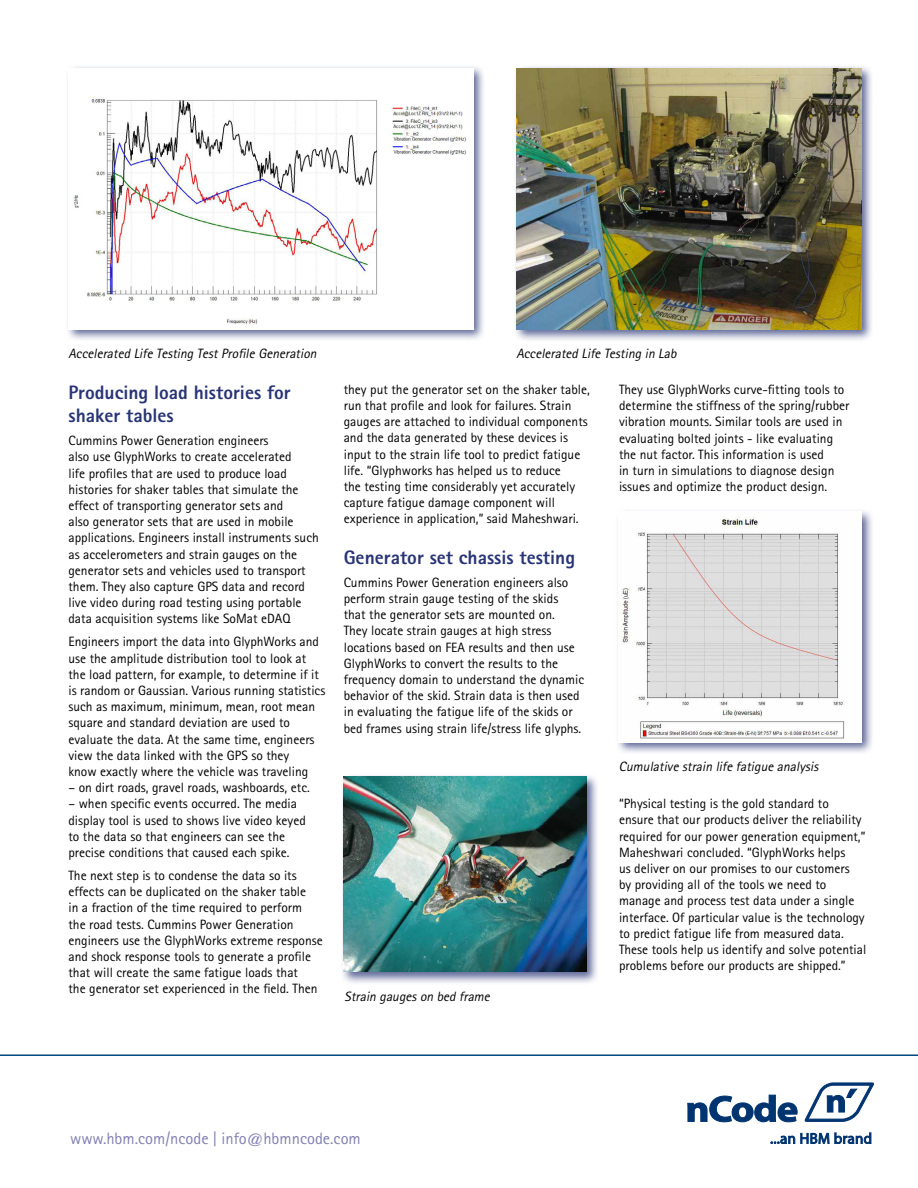
<style>
.page{position:relative;width:918px;height:1188px;background:#fff}
.page>*{position:absolute;margin:0;border:0;box-sizing:border-box;transform-origin:0 0}
.t1{font:700 expanded 19.5px/23.4px "HBM Rotis Sans Serif";color:#283475}
.t2{font:16.5px "HBM Rotis Sans Serif";color:#8080b3}
.t3{font:13.5px/16.2px "HBM Rotis Sans Serif";color:#000}
.t4{font:italic 13.5px "HBM Rotis Sans Serif";color:#000}
</style>
<div class="page">
<hr style="left:0;top:1054px;width:918px;height:2px;background:#00467f">
<svg style="left:688px;top:1095px;width:109px;height:27px"></svg>
<svg style="left:805px;top:1083px;width:69px;height:39px"></svg>
<svg style="left:771px;top:1132px;width:100px;height:12px"></svg>
<div style="left:340px;top:773px;width:259px;height:212px;background:#283475;opacity:.75"></div>
<img style="left:344px;top:777px;width:242px;height:195px">
<div style="left:615px;top:508px;width:259px;height:247px;background:#283475;opacity:.75"></div>
<img style="left:619px;top:512px;width:242px;height:230px">
<div style="left:65px;top:65px;width:421px;height:277px;background:#283475;opacity:.75"></div>
<img style="left:68px;top:68px;width:405px;height:261px">
<div style="left:513px;top:65px;width:361px;height:278px;background:#283475;opacity:.75"></div>
<img style="left:516px;top:68px;width:345px;height:262px">
<div style="left:137px;top:73px;width:272px;height:15px;background:#fff"></div>
<p class="t4" style="left:68px;top:345px;width:252px">Accelerated Life Testing TestProfile Generation</p>
<p class="t4" style="left:516px;top:345px;width:164px">Accelerated Life Testing in Lab</p>
<h1 class="t1" style="left:68px;top:380px;width:224px">Producing load histories for shaker tables</h1>
<p class="t3" style="left:68px;top:432px;width:252px">Cummins Power Generation engineers<br>also use GlyphWorks to create accelerated<br>life profiles that are used to produce load histories for shaker tables that simulate the effect of transporting generator sets and<br>also generator sets that are used in mobile applications. Engineers install instruments such as accelerometers and strain gauges on the generator sets and vehicles used to transport them. They also capture GPS data and record live video during road testing using portable data acquisition systems like SoMat eDAQ</p>
<p class="t3" style="left:68px;top:634px;width:258px">Engineers import the data into GlyphWorks and use the amplitude distribution tool to look at the load pattern, for example, to determine if it is random or Gaussian. Various running statistics such as maximum, minimum, mean, root mean square and standard deviation are used to evaluate the data. At the same time, engineers view the data linked with the GPS so they<br>know exactly where the vehicle was traveling</p>
<p class="t3" style="left:68px;top:779px;width:243px">– on dirt roads, gravel roads, washboards, etc.</p>
<p class="t3" style="left:68px;top:796px;width:239px">– when specific events occurred. The media display tool is used to shows live video keyed to the data so that engineers can see the precise conditions that caused each spike.</p>
<p class="t3" style="left:68px;top:867px;width:256px">The next step is to condense the data so its effects can be duplicated on the shaker table<br>in a fraction of the time required to perform<br>the road tests. Cummins Power Generation engineers use the GlyphWorks extreme response and shock response tools to generate a profile that will create the same fatigue loads that<br>the generator set experienced in the field. Then</p>
<p class="t3" style="left:344px;top:381px;width:248px">they put the generator set on the shaker table, run that profile and look for failures. Strain gauges are attached to individual components and the data generated by these devices is input to the strain life tool to predict fatigue life. “Glyphworks has helped us to reduce<br>the testing time considerably yet accurately capture fatigue damage component will experience in application,” said Maheshwari.</p>
<h1 class="t1" style="left:344px;top:545px;width:233px">Generator set chassis testing</h1>
<p class="t3" style="left:344px;top:574px;width:242px">Cummins Power Generation engineers also perform strain gauge testing of the skids<br>that the generator sets are mounted on.<br>They locate strain gauges at high stress locations based on FEA results and then use GlyphWorks to convert the results to the frequency domain to understand the dynamic behavior of the skid. Strain data is then used in evaluating the fatigue life of the skids or bed frames using strain life/stress life glyphs.</p>
<p class="t4" style="left:345px;top:989px;width:150px">Strain gaugeson bed frame</p>
<p class="t3" style="left:619px;top:381px;width:232px">They use GlyphWorks curve-fitting tools to determine the stiffness of the spring/rubber vibration mounts. Similar tools are used in evaluating bolted joints - like evaluating the nut factor. This information is used<br>in turn in simulations to diagnose design issues and optimize the product design.</p>
<p class="t4" style="left:619px;top:759px;width:204px">Cumulative strain life fatigue analysis</p>
<p class="t3" style="left:619px;top:795px;width:249px">“Physical testing is the gold standard to ensure that our products deliver the reliability required for our power generation equipment,” Maheshwari concluded. “GlyphWorks helps<br>us deliver on our promises to our customers<br>by providing all of the tools we need to manage and process test data under a single interface. Of particular value is the technology to predict fatigue life from measured data.<br>These tools help us identify and solve potential problems before our products are shipped.”</p>
<p class="t2" style="left:70px;top:1128px;width:292px">www.hbm.com/ncode | info@hbmncode.com</p>
</div>
